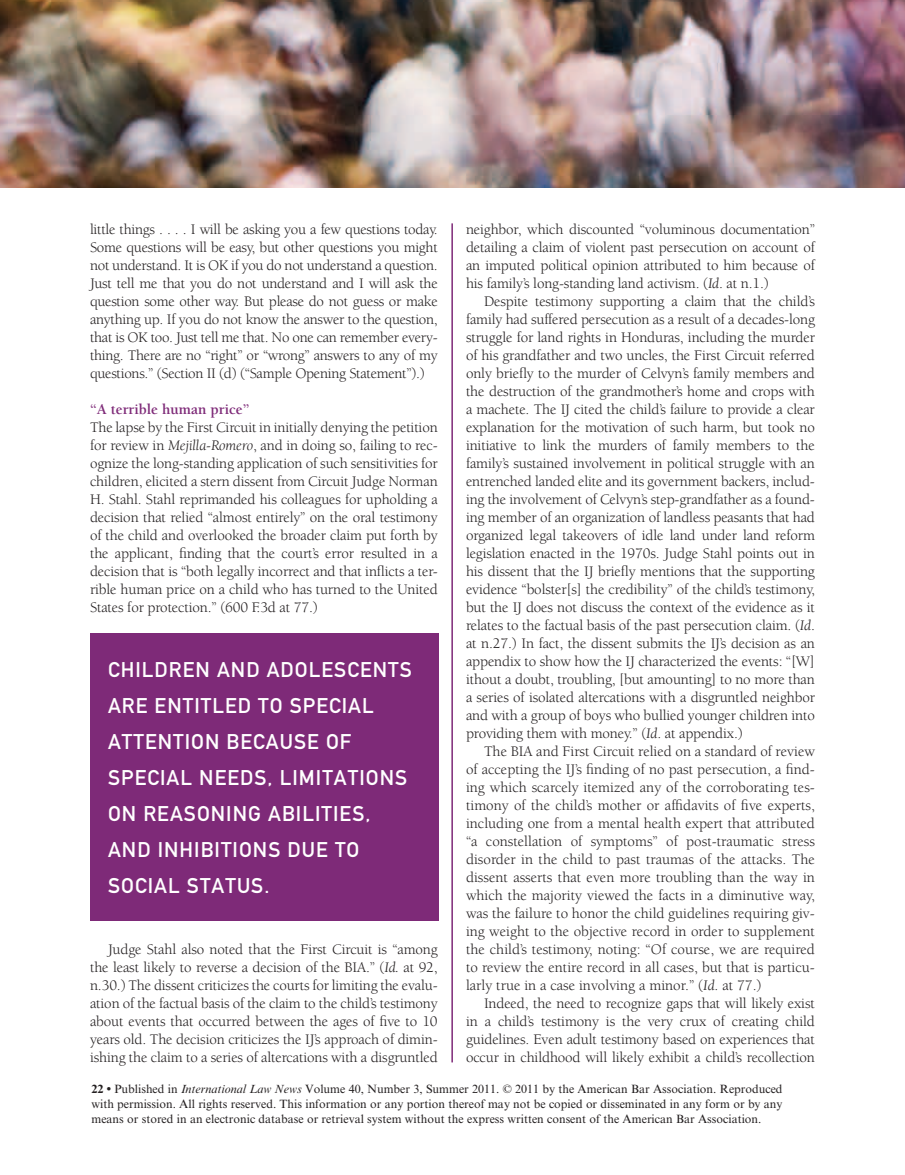
<style>
.page{position:relative;width:905px;height:1175px;background:#fff}
.page>*{position:absolute;margin:0;border:0;box-sizing:border-box;transform-origin:0 0}
.t1{font:21px/36px "DIN Mittelschrift Std";letter-spacing:.05em;color:#fff}
.t2{font:15px/18px "Berkeley Std";letter-spacing:-.01em;color:#231f20;text-align:justify}
.t3{font:700 15px "Berkeley Std";color:#7e2a78}
.t4{font:12px/15px "Times New Roman MT Std";color:#231f20;text-align:justify}
.s1{font-style:italic}
.s2{font-weight:700}
</style>
<div class="page">
<img style="left:0;top:0;width:904px;height:188px">
<hr style="left:451px;top:223px;width:2px;height:839px;background:#7e2a78">
<div style="left:90px;top:633px;width:349px;height:287px;background:#7e2a78"></div>
<p class="t2" style="left:90px;top:221px;width:349px">little things . . . . I will be asking you a few questions today.<br>Some questions will be easy, but other questions you might not understand. It is OK if you do not understand a question.<br>Just tell me that you do not understand and I will ask the question some other way. But please do not guess or make anything up. If you do not know the answer to the question, that is OK too. Just tell me that. No one can remember every&shy;thing. There are no “right” or “wrong” answers to any of my questions.” (Section II (d) (“Sample Opening Statement”).)</p>
<p class="t3" style="left:90px;top:401px;width:161px">“A terrible human price”</p>
<p class="t2" style="left:90px;top:419px;width:349px">The lapse by the First Circuit in initially denying the petition for review in <span class="s1">Mejilla-Romero</span>, and in doing so, failing to rec&shy;ognize the long-standing application of such sensitivities for children, elicited a stern dissent from Circuit Judge Norman H. Stahl. Stahl reprimanded his colleagues for upholding a decision that relied “almost entirely” on the oral testimony of the child and overlooked the broader claim put forth by the applicant, finding that the court’s error resulted in a decision that is “both legally incorrect and that inflicts a ter&shy;rible human price on a child who has turned to the United States for protection.” (600 F.3d at 77.)</p>
<h1 class="t1" style="left:108px;top:651px;width:305px">CHILDREN AND ADOLESCENTS<br>ARE ENTITLED TO SPECIAL<br>ATTENTION BEC</h1>
<h1 class="t1" style="left:108px;top:723px;width:301px;text-indent:158px">AUSE OF<br>SPECIAL NEEDS, LIMITATIONS<br>ON REASONING ABI LITIES,<br>AND INHIBITIONS DUE TO<br>SOCIAL STATUS.</h1>
<p class="t2" style="left:90px;top:941px;width:349px;text-indent:18px">Judge Stahl also noted that the First Circuit is “among the least likely to reverse a decision of the BIA.” (<span class="s1">Id.</span> at 92, n.30.) The dissent criticizes the courts for limiting the evalu&shy;ation of the factual basis of the claim to the child’s testimony about events that occurred between the ages of five to 10 years old. The decision criticizes the IJ’s approach of dimin&shy;ishing the claim to a series of altercations with a disgruntled</p>
<p class="t2" style="left:466px;top:221px;width:350px">neighbor, which discounted “voluminous documentation” detailing a claim of violent past persecution on account of an imputed political opinion attributed to him because of his family’s long-standing land activism. (<span class="s1">Id</span>. at n.1.)</p>
<p class="t2" style="left:466px;top:293px;width:350px;text-indent:18px">Despite testimony supporting a claim that the child’s family had suffered persecution as a result of a decades-long struggle for land rights in Honduras, including the murder of his grandfather and two uncles, the First Circuit referred only briefly to the murder of Celvyn’s family members and the destruction of the grandmother’s home and crops with a machete. The IJ cited the child’s failure to provide a clear explanation for the motivation of such harm, but took no initiative to link the murders of family members to the family’s sustained involvement in political struggle with an entrenched landed elite and its government backers, includ&shy;ing the involvement of Celvyn’s step-grandfather as a found&shy;ing member of an organization of landless peasants that had organized legal takeovers of idle land under land reform legislation enacted in the 1970s. Judge Stahl points out in his dissent that the IJ briefly mentions that the supporting evidence “bolster[s] the credibility” of the child’s testimony, but the IJ does not discuss the context of the evidence as it relates to the factual basis of the past persecution claim. (<span class="s1">Id</span>. at n.27.) In fact, the dissent submits the IJ’s decision as an appendix to show how the IJ characterized the events: “[W] ithout a doubt, troubling, [but amounting] to no more than a series of isolated altercations with a disgruntled neighbor and with a group of boys who bullied younger children into providing them with money.” (<span class="s1">Id</span>. at appendix.)</p>
<p class="t2" style="left:466px;top:743px;width:350px;text-indent:18px">The BIA and First Circuit relied on a standard of review of accepting the IJ’s finding of no past persecution, a find&shy;ing which scarcely itemized any of the corroborating tes&shy;timony of the child’s mother or affidavits of five experts, including one from a mental health expert that attributed “a constellation of symptoms” of post-traumatic stress disorder in the child to past traumas of the attacks. The dissent asserts that even more troubling than the way in which the majority viewed the facts in a diminutive way, was the failure to honor the child guidelines requiring giv&shy;ing weight to the objective record in order to supplement the child’s testimony, noting: “Of course, we are required to review the entire record in all cases, but that is particu&shy;larly true in a case involving a minor.” (<span class="s1">Id</span>. at 77.)</p>
<p class="t2" style="left:466px;top:995px;width:350px;text-indent:18px">Indeed, the need to recognize gaps that will likely exist in a child’s testimony is the very crux of creating child guidelines. Even adult testimony based on experiences that occur in childhood will likely exhibit a child’s recollection</p>
<p class="t4" style="left:91px;top:1081px;width:692px"><span class="s2">22 •</span> Published in <span class="s1">International Law News</span> Volume 40, Number 3, Summer 2011. © 2011 by the American Bar Association. Reproduced with permission. All rights reserved. This information or any portion thereof may not be copied or disseminated in any form or by any means or stored in an electronic database or retrieval system without the express written consent of the American Bar Association.</p>
</div>
